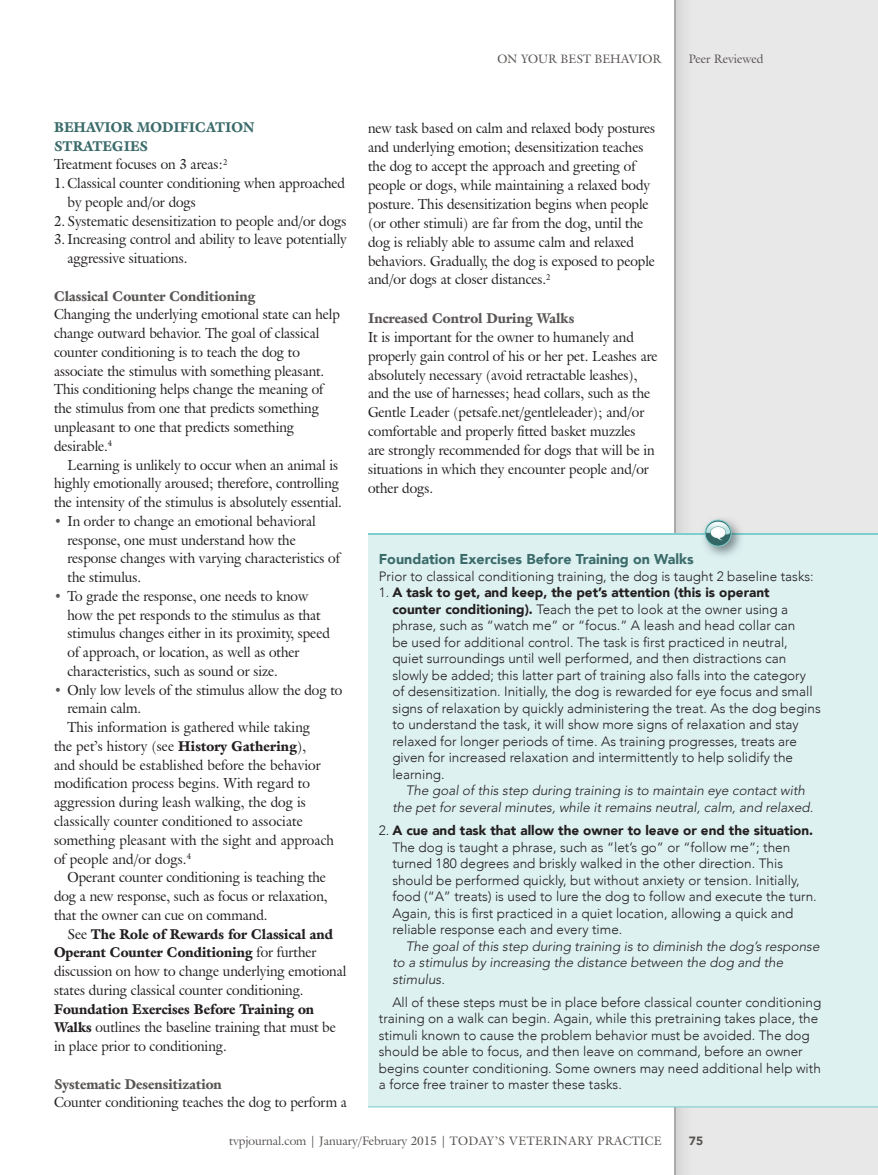
<style>
.page{position:relative;width:878px;height:1175px;background:#fff}
.page>*{position:absolute;margin:0;border:0;box-sizing:border-box;transform-origin:0 0}
.t1{font:14.25px/18.8px "Galliard IT Cby BT";color:#231f20;scale:.95 1}
.t2{font:900 14.25px/18.8px "Galliard Std";color:#231f20;scale:.95 1}
.t3{font:900 14.25px "Galliard Std";color:#595554;scale:.95 1}
.t4{font:900 14.25px "Avenir";color:#3c6b6b}
.t5{font:900 14.25px/18.8px "Galliard Std";color:#3c6b6b;scale:.95 1}
.t6{font:300 13.5px/16.5px "Avenir";color:#231f20}
.t7{font:italic 300 13.5px/16.5px "Avenir LT Std";color:#231f20;text-align:center}
.t8{font:900 13.5px "Avenir LT Std";color:#231f20}
.t9{font:12px "Galliard IT Cby BT";color:#595554}
.t10{font:900 12px "Avenir";color:#595554}
.s1{font-size:13.8px;color:#595554}
.s2{font-family:"Galliard Std";font-weight:900}
.s3{font-family:"Galliard IT Cby BT";font-weight:400}
.s4{font-family:"Avenir";font-weight:300}
.s5{font-family:"Avenir LT Std";font-weight:900}
</style>
<div class="page">
<div style="left:651px;top:0;width:227px;height:1174px;background:#e9e8e8"></div>
<img style="left:675px;top:0;width:19px;height:1174px">
<svg style="left:368px;top:0;width:307px;height:1174px"></svg>
<div style="left:368px;top:533px;width:510px;height:574px;background:#ddf1f0"></div>
<hr style="left:368px;top:533px;width:510px;height:1px;background:#7fcecd">
<hr style="left:368px;top:1106px;width:510px;height:1px;background:#7fcecd">
<img style="left:701px;top:519px;width:43px;height:37px">
<img style="left:701px;top:533px;width:43px;height:1px">
<img style="left:705px;top:520px;width:26px;height:26px;border-radius:13px">
<div style="left:704px;top:519px;width:27px;height:27px;border:1px solid #7fcecd;border-radius:50%"></div>
<p class="t9" style="left:497px;top:51px;width:166px">ON YOUR BEST BEHAVIOR</p>
<p class="t9" style="left:689px;top:51px;width:76px">Peer Reviewed</p>
<p class="t5" style="left:54px;top:118px;width:212px">BEHAVIOR MODIFICATION<br>STRATEGIES</p>
<p class="t1" style="left:54px;top:155px;width:184px">Treatment focuses on 3 areas:<sup>2</sup></p>
<p class="t1" style="left:68px;top:174px;width:293px;text-indent:-13px">1. Classical counter conditioning when approached by people and/or dogs</p>
<p class="t1" style="left:54px;top:211px;width:309px">2. Systematic desensitization to people and/or dogs</p>
<p class="t1" style="left:68px;top:230px;width:295px;text-indent:-13px">3. Increasing control and ability to leave potentially aggressive situations.</p>
<p class="t3" style="left:54px;top:287px;width:213px">Classical Counter Conditioning</p>
<p class="t1" style="left:54px;top:305px;width:302px">Changing the underlying emotional state can help change outward behavior. The goal of classical counter conditioning is to teach the dog to associate the stimulus with something pleasant.<br>This conditioning helps change the meaning of the stimulus from one that predicts something unpleasant to one that predicts something desirable.<sup>4</sup></p>
<p class="t1" style="left:54px;top:455px;width:304px;text-indent:13px">Learning is unlikely to occur when an animal is highly emotionally aroused; therefore, controlling the intensity of the stimulus is absolutely essential.</p>
<p class="t1" style="left:68px;top:511px;width:288px;text-indent:-14px"><span class="s1">•</span> In order to change an emotional behavioral response, one must understand how the response changes with varying characteristics of the stimulus.</p>
<p class="t1" style="left:68px;top:586px;width:277px;text-indent:-14px"><span class="s1">•</span> To grade the response, one needs to know how the pet responds to the stimulus as that stimulus changes either in its proximity, speed of approach, or location, as well as other characteristics, such as sound or size.</p>
<p class="t1" style="left:54px;top:680px;width:305px"><span class="s1">•</span> Only low levels of the stimulus allow the dog to</p>
<p class="t1" style="left:68px;top:699px;width:79px">remain calm.</p>
<p class="t1" style="left:68px;top:717px;width:257px">This information is gathered while taking</p>
<p class="t1" style="left:54px;top:736px;width:267px">the pet’s history (see <span class="s2">History Gathering</span>),</p>
<p class="t1" style="left:54px;top:755px;width:282px">and should be established before the behavior</p>
<p class="t1" style="left:54px;top:774px;width:271px">modification process begins. With regard to</p>
<p class="t1" style="left:54px;top:792px;width:267px">aggression during leash walking, the dog is</p>
<p class="t1" style="left:54px;top:811px;width:263px">classically counter conditioned to associate</p>
<p class="t1" style="left:54px;top:830px;width:296px">something pleasant with the sight and approach</p>
<p class="t1" style="left:54px;top:849px;width:146px">of people and/or dogs.<sup>4</sup></p>
<p class="t1" style="left:68px;top:867px;width:273px">Operant counter conditioning is teaching the</p>
<p class="t1" style="left:54px;top:886px;width:289px">dog a new response, such as focus or relaxation,</p>
<p class="t1" style="left:54px;top:905px;width:226px">that the owner can cue on command.</p>
<p class="t2" style="left:54px;top:924px;width:295px;text-indent:13px"><span class="s3">See</span> The Role of Rewards for Classical and<br>Operant Counter Conditioning <span class="s3">for further</span></p>
<p class="t1" style="left:54px;top:961px;width:309px">discussion on how to change underlying emotional states during classical counter conditioning.</p>
<p class="t2" style="left:54px;top:999px;width:275px">Foundation Exercises Before Training on</p>
<p class="t1" style="left:54px;top:1017px;width:298px"><span class="s2">Walks</span> outlines the baseline training that must be in place prior to conditioning.</p>
<p class="t3" style="left:54px;top:1075px;width:178px">Systematic Desensitization</p>
<p class="t1" style="left:54px;top:1093px;width:310px">Counter conditioning teaches the dog to perform a</p>
<p class="t1" style="left:368px;top:118px;width:303px">new task based on calm and relaxed body postures and underlying emotion; desensitization teaches the dog to accept the approach and greeting of people or dogs, while maintaining a relaxed body posture. This desensitization begins when people (or other stimuli) are far from the dog, until the dog is reliably able to assume calm and relaxed behaviors. Gradually, the dog is exposed to people and/or dogs at closer distances.<sup>2</sup></p>
<p class="t3" style="left:368px;top:309px;width:218px">Increased Control During Walks</p>
<p class="t1" style="left:368px;top:327px;width:306px">It is important for the owner to humanely and properly gain control of his or her pet. Leashes are absolutely necessary (avoid retractable leashes), and the use of harnesses; head collars, such as the Gentle Leader (petsafe.net/gentleleader); and/or comfortable and properly fitted basket muzzles<br>are strongly recommended for dogs that will be in situations in which they encounter people and/or other dogs.</p>
<p class="t4" style="left:379px;top:547px;width:316px">Foundation Exercises Before Training on Walks</p>
<p class="t6" style="left:379px;top:568px;width:436px">Prior to classical conditioning training, the dog is taught 2 baseline tasks:</p>
<p class="t8" style="left:379px;top:584px;width:392px"><span class="s4">1.</span> A task to get, and keep, the pet’s attention (this is operant</p>
<p class="t6" style="left:392px;top:601px;width:430px"><span class="s5">counter conditioning).</span> Teach the pet to look at the owner using a phrase, such as “watch me” or “focus.” A leash and head collar can<br>be used for additional control. The task is first practiced in neutral, quiet surroundings until well performed, and then distractions can slowly be added; this latter part of training also falls into the category of desensitization. Initially, the dog is rewarded for eye focus and small signs of relaxation by quickly administering the treat. As the dog begins to understand the task, it will show more signs of relaxation and stay relaxed for longer periods of time. As training progresses, treats are given for increased relaxation and intermittently to help solidify the learning.</p>
<p class="t7" style="left:392px;top:782px;width:422px">The goal of this step during training is to maintain eye contact with the pet for several minutes, while it remains neutral, calm, and relaxed.</p>
<p class="t8" style="left:379px;top:822px;width:436px"><span class="s4">2.</span> A cue and task that allow the owner to leave or end the situation.</p>
<p class="t6" style="left:392px;top:838px;width:426px">The dog is taught a phrase, such as “let’s go” or “follow me”; then turned 180 degrees and briskly walked in the other direction. This should be performed quickly, but without anxiety or tension. Initially, food (“A” treats) is used to lure the dog to follow and execute the turn.<br>Again, this is first practiced in a quiet location, allowing a quick and reliable response each and every time.</p>
<p class="t7" style="left:392px;top:938px;width:428px;text-align:left;text-indent:14px">The goal of this step during training is to diminish the dog’s response to a stimulus by increasing the distance between the dog and the stimulus.</p>
<p class="t6" style="left:379px;top:994px;width:444px;text-indent:13px">All of these steps must be in place before classical counter conditioning training on a walk can begin. Again, while this pretraining takes place, the stimuli known to cause the problem behavior must be avoided. The dog should be able to focus, and then leave on command, before an owner begins counter conditioning. Some owners may need additional help with a force free trainer to master these tasks.</p>
<p class="t9" style="left:229px;top:1133px;width:434px">tvpjournal.com | January/February 2015 | TODAY’S VETERINARY PRACTICE</p>
<p class="t10" style="left:689px;top:1130px;width:16px">75</p>
</div>
